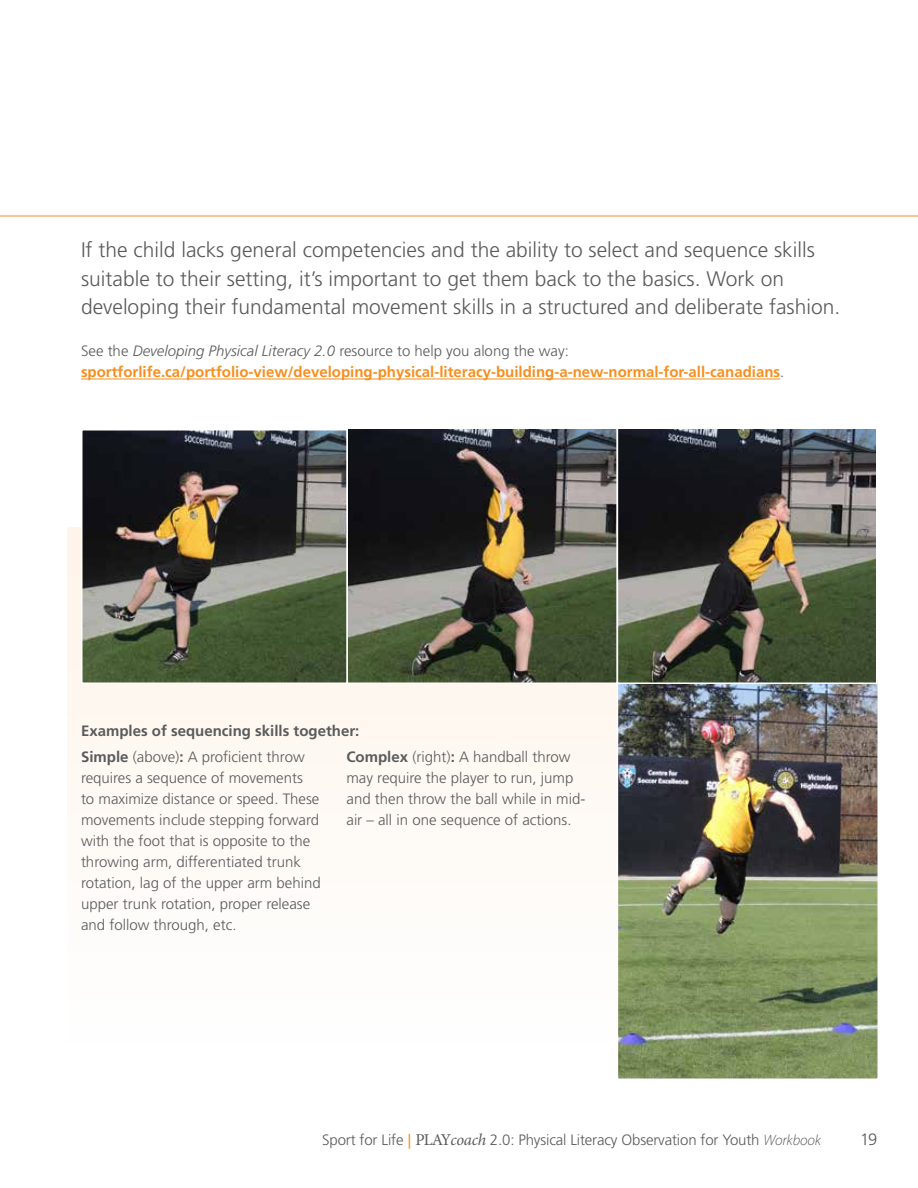
<style>
.page{position:relative;width:918px;height:1188px;background:#fff}
.page>*{position:absolute;margin:0;border:0;box-sizing:border-box;transform-origin:0 0}
.t1{font:300 21px/28.5px "Frutiger LT Std";color:#5a5b5d}
.t2{font:300 16.5px "Frutiger LT Std";color:#5a5b5d}
.t3{font:300 15px/21px "Frutiger LT Std";color:#5a5b5d}
.t4{font:700 15px/21px "Frutiger LT Std";color:#f78e1e}
.t5{font:700 15px/26.2px "Frutiger LT Std";color:#5a5b5d}
.s1{font-weight:300;color:#5a5b5d}
.s2{font-weight:300;font-style:italic;color:#5a5b5d}
.s3{font-weight:300}
.s4{font-weight:700}
.s5{color:#f78f1e}
.s6{font-family:"Minion Pro";font-weight:400;font-size:16.5px}
.s7{font-family:"Minion Pro";font-weight:400;font-style:italic;font-size:16.5px}
.s8{font-family:"Myriad Pro";font-style:italic}
</style>
<div class="page">
<div style="left:30px;top:1034px;width:34px;height:34px;border:2px solid #fff;border-radius:50%"></div>
<div style="left:31px;top:117px;width:34px;height:34px;border:2px solid #fff;border-radius:50%"></div>
<div style="left:31px;top:576px;width:33px;height:34px;border:2px solid #fff;border-radius:50%"></div>
<div style="left:68px;top:528px;width:553px;height:516px;background:#fefbf7"></div>
<img style="left:620px;top:684px;width:256px;height:393px">
<div style="left:617px;top:677px;width:262px;height:403px;border:2px solid #fff"></div>
<img style="left:84px;top:432px;width:261px;height:249px">
<div style="left:81px;top:429px;width:267px;height:255px;border:2px solid #fff"></div>
<img style="left:349px;top:431px;width:266px;height:250px">
<div style="left:346px;top:428px;width:272px;height:256px;border:2px solid #fff"></div>
<hr style="left:81px;top:379px;width:699px;height:1px;background:#f78e1e">
<img style="left:620px;top:431px;width:255px;height:250px">
<div style="left:617px;top:428px;width:261px;height:256px;border:2px solid #fff"></div>
<hr style="left:0;top:216px;width:918px;height:1px;background:#f78e1e">
<p class="t1" style="left:81px;top:236px;width:761px">If the child lacks general competencies and the ability to select and sequence skills suitable to their setting, it’s important to get them back to the basics. Work on developing their fundamental movement skills in a structured and deliberate fashion.</p>
<p class="t4" style="left:81px;top:341px;width:705px"><span class="s1">See the</span> <span class="s2">Developing Physical Literacy 2.0</span> <span class="s1">resource to help you along the way: </span>sportforlife.ca/portfolio-view/developing-physical-literacy-building-a-new-normal-for-all-canadians<span class="s1">.</span></p>
<p class="t5" style="left:81px;top:718px;width:280px">Examples of sequencing skills together:<br>Simple <span class="s3">(above)</span>: <span class="s3">A proficient throw</span></p>
<p class="t3" style="left:81px;top:768px;width:241px">requires a sequence of movements<br>to maximize distance or speed. These movements include stepping forward with the foot that is opposite to the throwing arm, differentiated trunk rotation, lag of the upper arm behind upper trunk rotation, proper release and follow through, etc.</p>
<p class="t3" style="left:346px;top:747px;width:240px"><span class="s4">Complex</span> (right)<span class="s4">:</span> A handball throw may require the player to run, jump and then throw the ball while in mid&shy;air – all in one sequence of actions.</p>
<p class="t3" style="left:322px;top:1129px;width:500px">Sport for Life <span class="s5">|</span> <span class="s6">PLAY</span><span class="s7">coach</span> 2.0: Physical Literacy Observation for Youth <span class="s8">Workbook</span></p>
<p class="t2" style="left:860px;top:1130px;width:19px">19</p>
</div>
